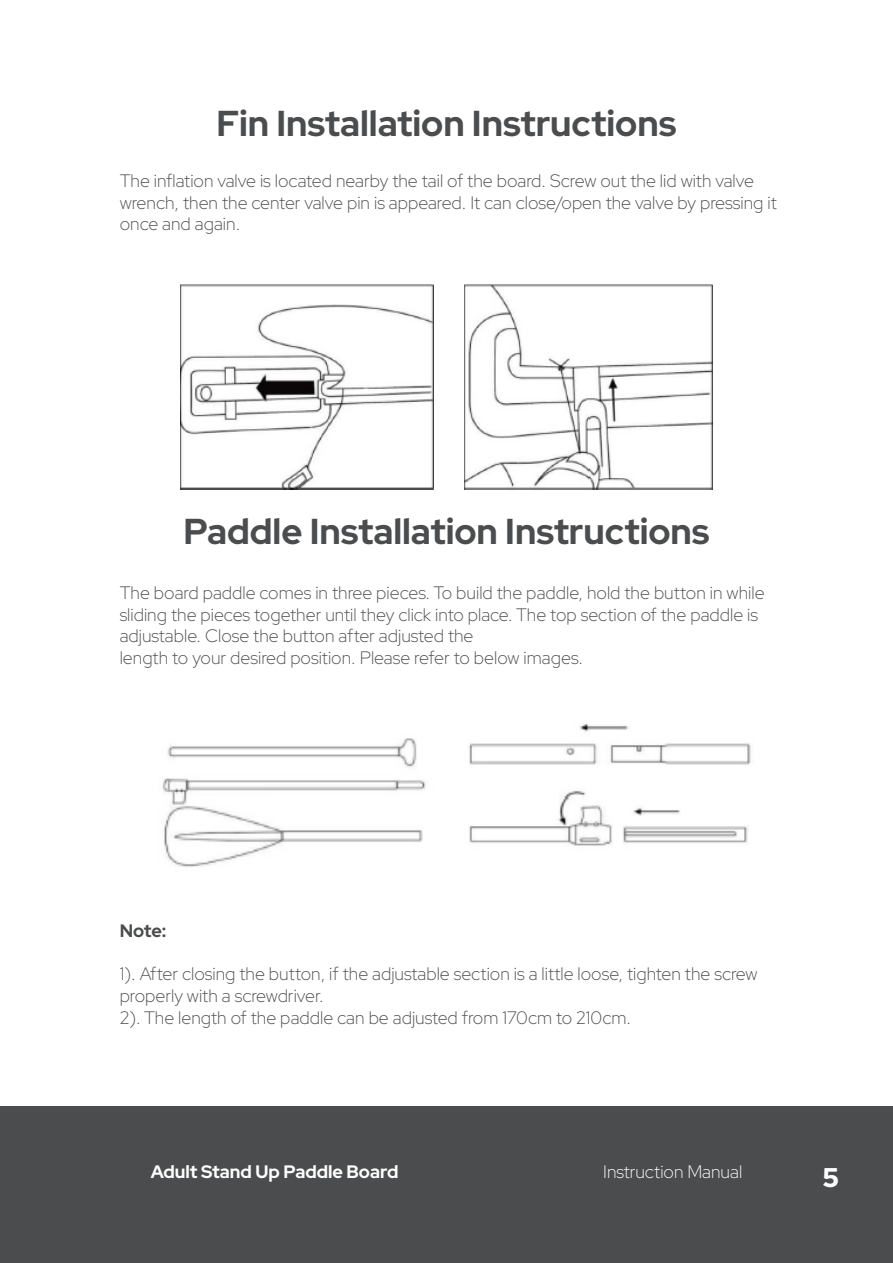
<style>
.page{position:relative;width:893px;height:1263px;background:#fff}
.page>*{position:absolute;margin:0;border:0;box-sizing:border-box;transform-origin:0 0}
.t1{font:700 36px "Red Hat Display";color:#4b4c4d}
.t2{font:900 27px "Red Hat Display";color:#fff}
.t3{font:300 18px/21.6px "Red Hat Display";color:#4b4c4d}
.t4{font:700 18px "Red Hat Display";color:#fff}
.t5{font:300 18px "Red Hat Display";color:#fff}
.t6{font:700 18px "Red Hat Display";color:#4b4c4d}
</style>
<div class="page">
<div style="left:0;top:1106px;width:893px;height:157px;background:#4b4c4d"></div>
<img style="left:181px;top:285px;width:252px;height:204px">
<img style="left:464px;top:285px;width:248px;height:204px">
<img style="left:162px;top:738px;width:264px;height:129px">
<img style="left:469px;top:723px;width:282px;height:123px">
<p class="t1" style="left:217px;top:100px;width:461px">Fin Installation Instructions</p>
<p class="t3" style="left:120px;top:170px;width:659px">The inflation valve is located nearby the tail of the board. Screw out the lid with valve wrench, then the center valve pin is appeared. It can close/open the valve by pressing it once and again.</p>
<p class="t1" style="left:183px;top:508px;width:528px">Paddle Installation Instructions</p>
<p class="t3" style="left:120px;top:582px;width:646px">The board paddle comes in three pieces. To build the paddle, hold the button in while sliding the pieces together until they click into place. The top section of the paddle is adjustable. Close the button after adjusted the<br>length to your desired position. Please refer to below images.</p>
<p class="t6" style="left:120px;top:919px;width:48px">Note:</p>
<p class="t3" style="left:120px;top:963px;width:639px">1). After closing the button, if the adjustable section is a little loose, tighten the screw properly with a screwdriver.<br>2). The length of the paddle can be adjusted from 170cm to 210cm.</p>
<p class="t4" style="left:151px;top:1159px;width:249px">Adult Stand Up Paddle Board</p>
<p class="t5" style="left:603px;top:1159px;width:140px">Instruction Manual</p>
<p class="t2" style="left:822px;top:1160px;width:18px">5</p>
</div>
